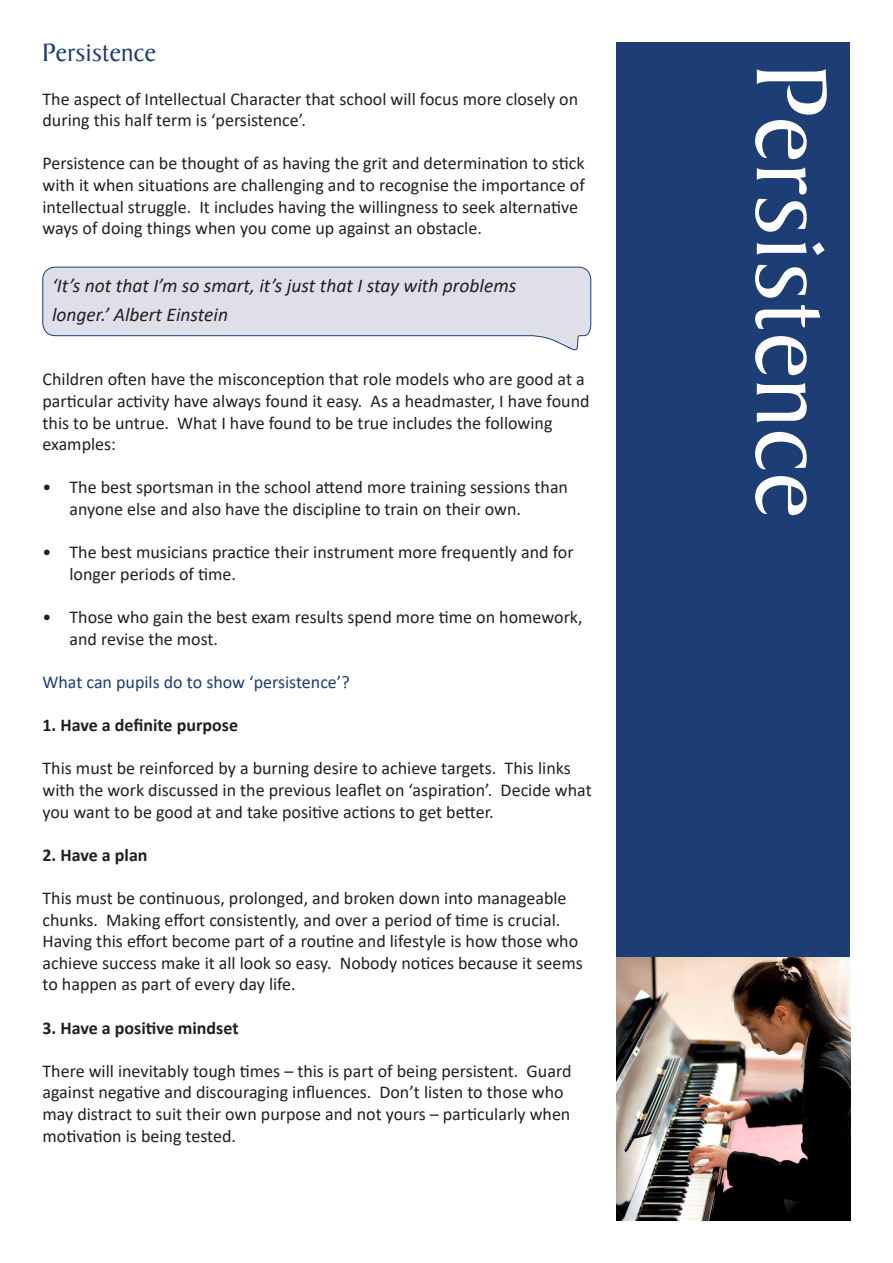
<style>
.page{position:relative;width:893px;height:1263px;background:#fff}
.page>*{position:absolute;margin:0;border:0;box-sizing:border-box;transform-origin:0 0}
.t1{font:108px "Baker Signet Std";color:#fff}
.t2{font:27px "Baker Signet Std";color:#1d3d75}
.t3{font:italic 19.5px/28.5px "Calibri";color:#231f20}
.t4{font:18px/21.6px "Calibri";color:#231f20}
.t5{font:700 18px "Calibri";color:#231f20}
.t6{font:18px "Calibri";color:#1d3d75}
</style>
<div class="page">
<div style="left:616px;top:43px;width:234px;height:1178px;background:#1d3d75"></div>
<svg style="left:42px;top:267px;width:549px;height:84px"></svg>
<img style="left:616px;top:957px;width:234px;height:263px">
<p class="t2" style="left:43px;top:38px;width:115px">Persistence</p>
<p class="t4" style="left:43px;top:87px;width:537px">The aspect of Intellectual Character that school will focus more closely on during this half term is ‘persistence’.</p>
<p class="t4" style="left:43px;top:152px;width:544px">Persistence can be thought of as having the grit and determination to stick with it when situations are challenging and to recognise the importance of intellectual struggle. It includes having the willingness to seek alternative ways of doing things when you come up against an obstacle.</p>
<p class="t3" style="left:52px;top:271px;width:466px">‘It’s not that I’m so smart, it’s just that I stay with problems longer.’ Albert Einstein</p>
<p class="t4" style="left:43px;top:368px;width:549px">Children often have the misconception that role models who are good at a particular activity have always found it easy. As a headmaster, I have found this to be untrue. What I have found to be true includes the following examples:</p>
<p class="t4" style="left:70px;top:476px;width:500px;text-indent:-27px">• The best sportsman in the school attend more training sessions than anyone else and also have the discipline to train on their own.</p>
<p class="t4" style="left:70px;top:541px;width:506px;text-indent:-27px">• The best musicians practice their instrument more frequently and for longer periods of time.</p>
<p class="t4" style="left:70px;top:606px;width:515px;text-indent:-27px">• Those who gain the best exam results spend more time on homework, and revise the most.</p>
<p class="t6" style="left:43px;top:669px;width:309px">What can pupils do to show ‘persistence’?</p>
<p class="t5" style="left:43px;top:712px;width:197px">1. Have a definite purpose</p>
<p class="t4" style="left:43px;top:757px;width:551px">This must be reinforced by a burning desire to achieve targets. This links with the work discussed in the previous leaflet on ‘aspiration’. Decide what you want to be good at and take positive actions to get better.</p>
<p class="t5" style="left:43px;top:842px;width:107px">2. Have a plan</p>
<p class="t4" style="left:43px;top:887px;width:542px">This must be continuous, prolonged, and broken down into manageable chunks. Making effort consistently, and over a period of time is crucial.<br>Having this effort become part of a routine and lifestyle is how those who achieve success make it all look so easy. Nobody notices because it seems to happen as part of every day life.</p>
<p class="t5" style="left:43px;top:1015px;width:198px">3. Have a positive mindset</p>
<p class="t4" style="left:43px;top:1059px;width:530px">There will inevitably tough times – this is part of being persistent. Guard against negative and discouraging influences. Don’t listen to those who may distract to suit their own purpose and not yours – particularly when motivation is being tested.</p>
<p class="t1" style="left:849px;top:64px;width:456px;rotate:90deg">Persistence</p>
</div>
